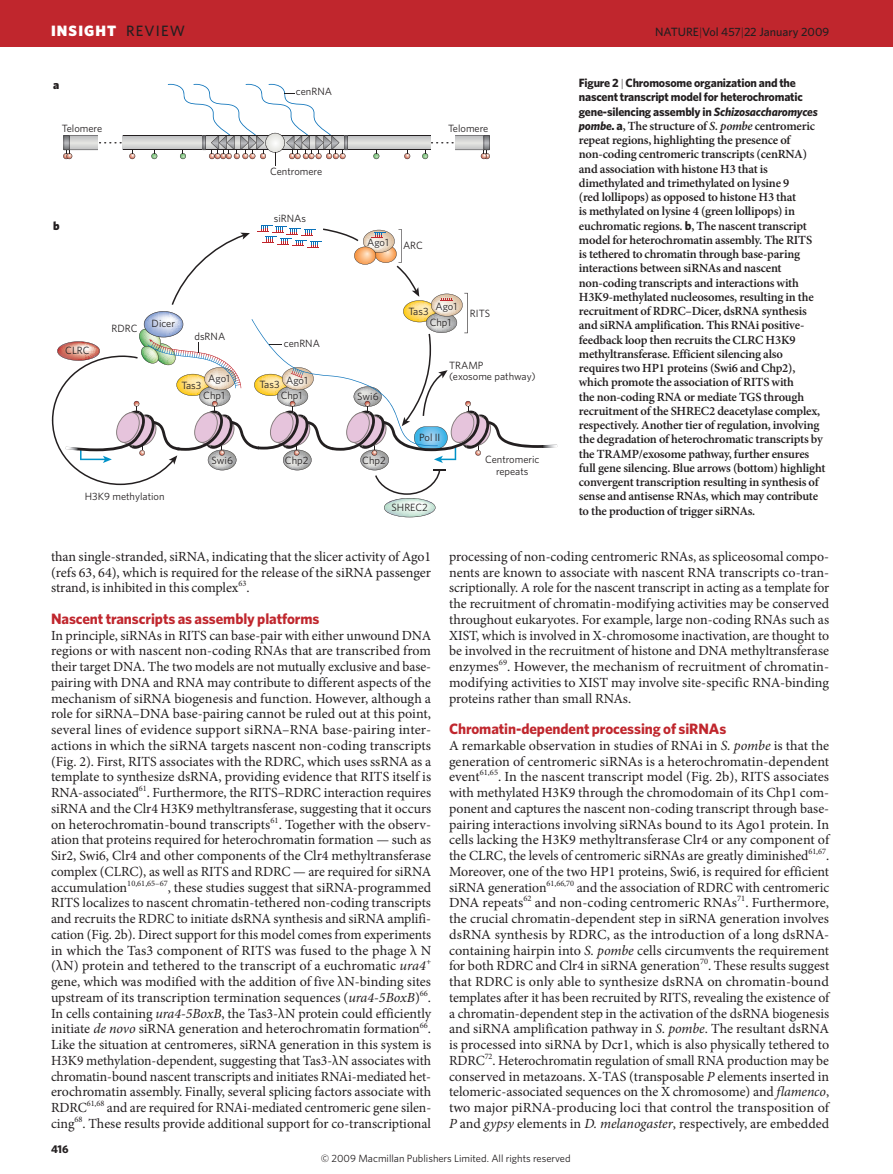
<style>
.page{position:relative;width:893px;height:1174px;background:#fff}
.page>*{position:absolute;margin:0;border:0;box-sizing:border-box;transform-origin:0 0}
.t1{font:700 15px "Whitney";letter-spacing:-.005em;color:#c0262d}
.t2{font:900 15px "Whitney";letter-spacing:.075em;color:#fff}
.t3{font:13.95px/15.8px "Minion Pro";color:#231f20;text-align:justify}
.t4{font:600 12.45px/14.2px "Minion Pro";letter-spacing:-.015em;color:#231f20}
.t5{font:700 12px/14.2px "Whitney";letter-spacing:-.015em;color:#231f20}
.t6{font:500 12px "Whitney";color:#231f20}
.t7{font:900 12px "Whitney";color:#231f20}
.t8{font:700 11.25px "Whitney";color:#231f20}
.t9{font:11.1px "Whitney";color:#231f20}
.t10{font:10.5px/12px "Whitney";color:#231f20;text-align:center}
.s1{font-weight:500;color:#231f20}
.s2{font-weight:300}
.s3{font-weight:300;font-size:11.25px}
.s4{font-style:italic}
.s5{font-family:"Whitney";font-weight:700;font-style:italic;font-size:12px}
.s6{font-family:"Whitney";font-weight:700;font-size:12px}
.s7{font-family:"Whitney";font-weight:700}
</style>
<div class="page">
<svg style="left:123px;top:136px;width:299px;height:14px;background:#c6c6c6"></svg>
<hr style="left:123px;top:135px;width:307px;height:1px;background:#231f20">
<hr style="left:123px;top:150px;width:307px;height:1px;background:#231f20">
<svg style="left:129px;top:150px;width:6px;height:9px"></svg>
<svg style="left:404px;top:150px;width:6px;height:9px"></svg>
<svg style="left:151px;top:150px;width:6px;height:9px"></svg>
<svg style="left:373px;top:150px;width:6px;height:9px"></svg>
<svg style="left:63px;top:135px;width:59px;height:24px"></svg>
<svg style="left:422px;top:135px;width:68px;height:24px"></svg>
<svg style="left:52px;top:225px;width:506px;height:292px"></svg>
<svg style="left:168px;top:83px;width:180px;height:82px"></svg>
<div style="left:0;top:0;width:893px;height:47px;background:#c0262d"></div>
<p class="t2" style="left:51px;top:25px;width:135px">INSIGHT <span class="s1">REVIEW</span></p>
<p class="t6" style="left:655px;top:27px;width:176px">NATURE<span class="s2">|</span>Vol 457<span class="s2">|</span>22 January 2009</p>
<p class="t7" style="left:53px;top:81px;width:8px">a</p>
<p class="t10" style="left:296px;top:86px;width:38px">cenRNA</p>
<p class="t10" style="left:62px;top:123px;width:42px">Telomere</p>
<p class="t10" style="left:448px;top:123px;width:42px">Telomere</p>
<p class="t10" style="left:270px;top:166px;width:53px">Centromere</p>
<p class="t7" style="left:53px;top:221px;width:8px">b</p>
<p class="t10" style="left:274px;top:213px;width:34px">siRNAs</p>
<p class="t10" style="left:65px;top:345px;width:26px">CLRC</p>
<p class="t10" style="left:112px;top:323px;width:27px">RDRC</p>
<p class="t9" style="left:152px;top:319px;width:26px">Dicer</p>
<p class="t10" style="left:194px;top:331px;width:32px">dsRNA</p>
<p class="t10" style="left:208px;top:373px;width:23px">Ago1</p>
<p class="t10" style="left:181px;top:380px;width:21px">Tas3</p>
<p class="t10" style="left:203px;top:390px;width:23px">Chp1</p>
<p class="t10" style="left:212px;top:455px;width:23px">Swi6</p>
<p class="t10" style="left:85px;top:491px;width:81px">H3K9 methylation</p>
<p class="t10" style="left:284px;top:338px;width:38px">cenRNA</p>
<p class="t10" style="left:286px;top:375px;width:23px">Ago1</p>
<p class="t10" style="left:260px;top:379px;width:21px">Tas3</p>
<p class="t10" style="left:281px;top:390px;width:23px">Chp1</p>
<p class="t10" style="left:285px;top:455px;width:25px">Chp2</p>
<p class="t10" style="left:367px;top:238px;width:23px">Ago1</p>
<p class="t10" style="left:403px;top:240px;width:21px">ARC</p>
<p class="t10" style="left:357px;top:391px;width:23px">Swi6</p>
<p class="t10" style="left:362px;top:455px;width:25px">Chp2</p>
<p class="t10" style="left:408px;top:306px;width:21px">Tas3</p>
<p class="t10" style="left:435px;top:301px;width:23px">Ago1</p>
<p class="t10" style="left:430px;top:317px;width:23px">Chp1</p>
<p class="t10" style="left:470px;top:308px;width:22px">RITS</p>
<p class="t10" style="left:449px;top:360px;width:88px;text-align:left">TRAMP<br>(exosome pathway)</p>
<p class="t10" style="left:419px;top:432px;width:23px">Pol II</p>
<p class="t10" style="left:485px;top:454px;width:56px">Centromeric repeats</p>
<p class="t10" style="left:392px;top:502px;width:38px">SHREC2</p>
<p class="t5" style="left:579px;top:77px;width:240px">Figure 2 <span class="s3">|</span> Chromosome organization and the nascent transcript model for heterochromatic gene-silencing assembly in <span class="s4">Schizosaccharomyces</span></p>
<p class="t4" style="left:579px;top:120px;width:248px"><span class="s5">pombe</span><span class="s6">.</span> <span class="s7">a</span>, The structure of <span class="s4">S. pombe</span> centromeric repeat regions, highlighting the presence of non-coding centromeric transcripts (cenRNA) and association with histone H3 that is dimethylated and trimethylated on lysine 9<br>(red lollipops) as opposed to histone H3 that<br>is methylated on lysine 4 (green lollipops) in euchromatic regions. <span class="s7">b</span>, The nascent transcript model for heterochromatin assembly. The RITS<br>is tethered to chromatin through base-paring interactions between siRNAs and nascent non-coding transcripts and interactions with H3K9-methylated nucleosomes, resulting in the recruitment of RDRC–Dicer, dsRNA synthesis and siRNA amplification. This RNAi positive&shy;feedback loop then recruits the CLRC H3K9 methyltransferase. Efficient silencing also requires two HP1 proteins (Swi6 and Chp2), which promote the association of RITS with<br>the non-coding RNA or mediate TGS through recruitment of the SHREC2 deacetylase complex, respectively. Another tier of regulation, involving the degradation of heterochromatic transcripts by the TRAMP/exosome pathway, further ensures full gene silencing. Blue arrows (bottom) highlight convergent transcription resulting in synthesis of sense and antisense RNAs, which may contribute to the production of trigger siRNAs.</p>
<p class="t3" style="left:51px;top:549px;width:382px">than single-stranded, siRNA, indicating that the slicer activity of Ago1 (refs 63, 64), which is required for the release of the siRNA passenger strand, is inhibited in this complex<sup>63</sup>.</p>
<p class="t1" style="left:51px;top:613px;width:270px">Nascent transcripts as assembly platforms</p>
<p class="t3" style="left:51px;top:628px;width:382px">In principle, siRNAs in RITS can base-pair with either unwound DNA regions or with nascent non-coding RNAs that are transcribed from their target DNA. The two models are not mutually exclusive and base&shy;pairing with DNA and RNA may contribute to different aspects of the mechanism of siRNA biogenesis and function. However, although a role for siRNA–DNA base-pairing cannot be ruled out at this point, several lines of evidence support siRNA–RNA base-pairing inter&shy;actions in which the siRNA targets nascent non-coding transcripts (Fig. 2). First, RITS associates with the RDRC, which uses ssRNA as a template to synthesize dsRNA, providing evidence that RITS itself is RNA-associated<sup>61</sup>. Furthermore, the RITS–RDRC interaction requires siRNA and the Clr4 H3K9 methyltransferase, suggesting that it occurs on heterochromatin-bound transcripts<sup>61</sup>. Together with the observ&shy;ation that proteins required for heterochromatin formation — such as Sir2, Swi6, Clr4 and other components of the Clr4 methyltransferase complex (CLRC), as well as RITS and RDRC — are required for siRNA accumulation<sup>10,61,65–67</sup>, these studies suggest that siRNA-programmed RITS localizes to nascent chromatin-tethered non-coding transcripts and recruits the RDRC to initiate dsRNA synthesis and siRNA amplifi&shy;cation (Fig. 2b). Direct support for this model comes from experiments in which the Tas3 component of RITS was fused to the phage λ N (λN) protein and tethered to the transcript of a euchromatic <span class="s4">ura4</span><sup>+ </sup>gene, which was modified with the addition of five λN-binding sites upstream of its transcription termination sequences (<span class="s4">ura4-5BoxB</span>)<sup>66</sup>.<br>In cells containing <span class="s4">ura4-5BoxB</span>, the Tas3-λN protein could efficiently initiate <span class="s4">de novo</span> siRNA generation and heterochromatin formation<sup>66</sup>.<br>Like the situation at centromeres, siRNA generation in this system is H3K9 methylation-dependent, suggesting that Tas3-λN associates with chromatin-bound nascent transcripts and initiates RNAi-mediated het&shy;erochromatin assembly. Finally, several splicing factors associate with RDRC<sup>61,68</sup> and are required for RNAi-mediated centromeric gene silen&shy;cing<sup>68</sup>. These results provide additional support for co-transcriptional</p>
<p class="t3" style="left:449px;top:549px;width:382px">processing of non-coding centromeric RNAs, as spliceosomal compo&shy;nents are known to associate with nascent RNA transcripts co-tran&shy;scriptionally. A role for the nascent transcript in acting as a template for the recruitment of chromatin-modifying activities may be conserved throughout eukaryotes. For example, large non-coding RNAs such as XIST, which is involved in X-chromosome inactivation, are thought to be involved in the recruitment of histone and DNA methyltransferase enzymes<sup>69</sup>. However, the mechanism of recruitment of chromatin&shy;modifying activities to XIST may involve site-specific RNA-binding proteins rather than small RNAs.</p>
<p class="t1" style="left:449px;top:723px;width:279px">Chromatin-dependent processing of siRNAs</p>
<p class="t3" style="left:449px;top:738px;width:382px">A remarkable observation in studies of RNAi in <span class="s4">S. pombe</span> is that the generation of centromeric siRNAs is a heterochromatin-dependent event<sup>61,65</sup>. In the nascent transcript model (Fig. 2b), RITS associates with methylated H3K9 through the chromodomain of its Chp1 com&shy;ponent and captures the nascent non-coding transcript through base&shy;pairing interactions involving siRNAs bound to its Ago1 protein. In cells lacking the H3K9 methyltransferase Clr4 or any component of the CLRC, the levels of centromeric siRNAs are greatly diminished<sup>61,67</sup>.<br>Moreover, one of the two HP1 proteins, Swi6, is required for efficient siRNA generation<sup>61,66,70</sup> and the association of RDRC with centromeric DNA repeats<sup>62</sup> and non-coding centromeric RNAs<sup>71</sup>. Furthermore, the crucial chromatin-dependent step in siRNA generation involves dsRNA synthesis by RDRC, as the introduction of a long dsRNA&shy;containing hairpin into <span class="s4">S. pombe</span> cells circumvents the requirement for both RDRC and Clr4 in siRNA generation<sup>70</sup>. These results suggest that RDRC is only able to synthesize dsRNA on chromatin-bound templates after it has been recruited by RITS, revealing the existence of a chromatin-dependent step in the activation of the dsRNA biogenesis and siRNA amplification pathway in <span class="s4">S. pombe</span>. The resultant dsRNA is processed into siRNA by Dcr1, which is also physically tethered to RDRC<sup>72</sup>. Heterochromatin regulation of small RNA production may be conserved in metazoans. X-TAS (transposable <span class="s4">P</span> elements inserted in telomeric-associated sequences on the X chromosome) and <span class="s4">flamenco</span>, two major piRNA-producing loci that control the transposition of <span class="s4">P</span> and <span class="s4">gypsy</span> elements in <span class="s4">D. melanogaster</span>, respectively, are embedded</p>
<p class="t8" style="left:51px;top:1144px;width:19px">416</p>
<p class="t10" style="left:321px;top:1152px;width:251px">© 2009 Macmillan Publishers Limited. All rights reserved</p>
</div>
